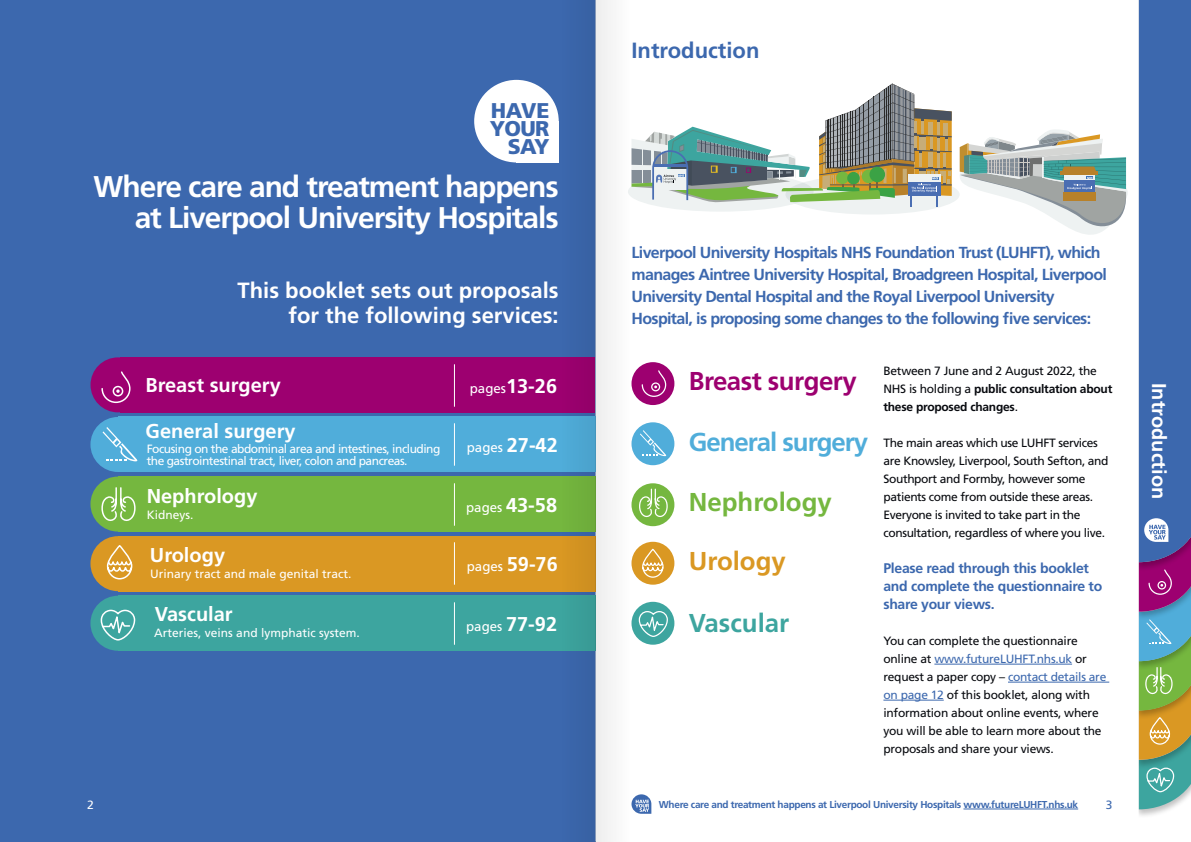
<style>
.page{position:relative;width:1191px;height:842px;background:#fff}
.page>*{position:absolute;margin:0;border:0;box-sizing:border-box;transform-origin:0 0}
.t1{font:700 29.9px/30.9px "Frutiger LT Std";letter-spacing:-.035em;color:#fff;text-align:right}
.t2{font:700 25.8px "Frutiger LT Std";letter-spacing:-.04em;color:#50adda}
.t3{font:700 25.8px "Frutiger LT Std";letter-spacing:-.02em;color:#9d0070}
.t4{font:700 25.8px "Frutiger LT Std";color:#75b73f}
.t5{font:700 25.8px "Frutiger LT Std";color:#3da59f}
.t6{font:700 25.8px "Frutiger LT Std";color:#da9823}
.t7{font:700 22px/25px "Frutiger LT Std";color:#fff;text-align:right}
.t8{font:700 22px "Frutiger LT Std";color:#3c68ae}
.t9{font:900 21.3px/18.2px "Frutiger LT Std";letter-spacing:-.03em;color:#3c68ae;text-align:right}
.t10{font:700 20px "Frutiger LT Std";color:#fff}
.t11{font:700 16px/22px "Frutiger LT Std";letter-spacing:-.04em;color:#3c68ae}
.t12{font:700 14px/18px "Frutiger LT Std";letter-spacing:-.02em;color:#3c68ae}
.t13{font:13.3px "Frutiger LT Std";color:#fff}
.t14{font:12px/18px "Frutiger LT Std";letter-spacing:-.02em;color:#07090e}
.t15{font:12px/12px "Frutiger LT Std";letter-spacing:-.04em;color:#fff}
.t16{font:12px "Frutiger LT Std";color:#fff}
.t17{font:12px "Frutiger LT Std";color:#3c68ae}
.t18{font:700 10px "Frutiger LT Std";letter-spacing:-.03em;color:#3c68ae}
.s1{font-weight:700;font-size:20px}
.s2{font-weight:700}
.s3{color:#3c68ae}
</style>
<div class="page">
<div style="left:52px;top:0;width:543px;height:842px;background:#3c68ae"></div>
<div style="left:1133px;top:709px;width:58px;height:110px;background:#000;opacity:.25"></div>
<div style="left:474px;top:80px;width:85px;height:82px;background:#fff;border-radius:50%"></div>
<div style="left:516px;top:121px;width:43px;height:41px;background:#fff"></div>
<svg style="left:632px;top:0;width:559px;height:814px"></svg>
<div style="left:121px;top:357px;width:474px;height:55px;background:#9d0070"></div>
<div style="left:90px;top:357px;width:56px;height:55px;background:#9d0070;border-radius:50%"></div>
<svg style="left:101px;top:371px;width:30px;height:33px"></svg>
<hr style="left:454px;top:364px;width:1px;height:43px;background:#fff">
<div style="left:90px;top:477px;width:55px;height:55px;background:#75b73f;border-radius:50%"></div>
<div style="left:118px;top:477px;width:477px;height:55px;background:#75b73f"></div>
<svg style="left:101px;top:487px;width:35px;height:34px"></svg>
<hr style="left:454px;top:483px;width:1px;height:43px;background:#fff">
<div style="left:90px;top:596px;width:55px;height:55px;background:#3da59f;border-radius:50%"></div>
<div style="left:118px;top:596px;width:477px;height:55px;background:#3da59f"></div>
<hr style="left:454px;top:602px;width:1px;height:43px;background:#fff">
<div style="left:90px;top:417px;width:55px;height:55px;background:#50adda;border-radius:50%"></div>
<div style="left:118px;top:417px;width:477px;height:55px;background:#50adda"></div>
<svg style="left:103px;top:427px;width:34px;height:34px"></svg>
<hr style="left:454px;top:423px;width:1px;height:43px;background:#fff">
<div style="left:90px;top:536px;width:55px;height:55px;background:#da9823;border-radius:50%"></div>
<div style="left:118px;top:536px;width:477px;height:55px;background:#da9823"></div>
<svg style="left:100px;top:546px;width:36px;height:95px"></svg>
<hr style="left:454px;top:542px;width:1px;height:43px;background:#fff">
<div style="left:595px;top:0;width:37px;height:842px;background:#f4f4f4"></div>
<svg style="left:559px;top:0;width:37px;height:842px"></svg>
<div style="left:0;top:0;width:54px;height:842px;background:#3c68ae"></div>
<h3 class="t9" style="left:490px;top:101px;width:61px">HAVE<br>YOUR<br>SAY</h3>
<h1 class="t1" style="left:94px;top:172px;width:466px">Where care and treatment happens at Liverpool University Hospitals</h1>
<h3 class="t7" style="left:237px;top:278px;width:323px">This booklet sets out proposals for the following services:</h3>
<h3 class="t10" style="left:146px;top:374px;width:137px">Breast surgery</h3>
<p class="t13" style="left:470px;top:381px;width:89px">pages<span class="s1">13-26</span></p>
<h3 class="t10" style="left:146px;top:419px;width:152px">General surgery</h3>
<p class="t15" style="left:147px;top:443px;width:295px">Focusing on the abdominal area and intestines, including the gastrointestinal tract, liver, colon and pancreas.</p>
<p class="t13" style="left:467px;top:440px;width:92px">pages <span class="s1">27-42</span></p>
<h3 class="t10" style="left:147px;top:484px;width:112px">Nephrology</h3>
<p class="t16" style="left:147px;top:507px;width:48px">Kidneys.</p>
<h3 class="t10" style="left:150px;top:543px;width:77px">Urology</h3>
<p class="t16" style="left:150px;top:566px;width:203px">Urinary tract and male genital tract.</p>
<p class="t13" style="left:466px;top:500px;width:92px">pages <span class="s1">43-58</span></p>
<p class="t13" style="left:467px;top:559px;width:92px">pages <span class="s1">59-76</span></p>
<h3 class="t10" style="left:155px;top:602px;width:79px">Vascular</h3>
<p class="t16" style="left:154px;top:626px;width:207px">Arteries, veins and lymphatic system.</p>
<p class="t13" style="left:466px;top:619px;width:92px">pages <span class="s1">77-92</span></p>
<h3 class="t8" style="left:631px;top:37px;width:129px">Introduction</h3>
<p class="t11" style="left:631px;top:242px;width:477px">Liverpool University Hospitals NHS Foundation Trust (LUHFT), which manages Aintree University Hospital, Broadgreen Hospital, Liverpool University Dental Hospital and the Royal Liverpool University Hospital, is proposing some changes to the following five services:</p>
<p class="t14" style="left:883px;top:362px;width:230px">Between 7 June and 2 August 2022, the<br>NHS is holding a <span class="s2">public consultation about these proposed changes</span>.</p>
<p class="t14" style="left:883px;top:434px;width:227px">The main areas which use LUHFT services are Knowsley, Liverpool, South Sefton, and Southport and Formby, however some patients come from outside these areas.<br>Everyone is invited to take part in the consultation, regardless of where you live.</p>
<p class="t12" style="left:883px;top:559px;width:220px">Please read through this booklet and complete the questionnaire to share your views.</p>
<p class="t14" style="left:883px;top:632px;width:224px">You can complete the questionnaire online at <span class="s3">www.futureLUHFT.nhs.uk</span> or request a paper copy – <span class="s3">contact details are on page 12</span> of this booklet, along with information about online events, where you will be able to learn more about the proposals and share your views.</p>
<h2 class="t3" style="left:688px;top:366px;width:169px">Breast surgery</h2>
<h2 class="t2" style="left:688px;top:426px;width:181px">General surgery</h2>
<h2 class="t4" style="left:688px;top:487px;width:145px">Nephrology</h2>
<h2 class="t6" style="left:688px;top:545px;width:99px">Urology</h2>
<h2 class="t5" style="left:688px;top:608px;width:102px">Vascular</h2>
<p class="t15" style="left:87px;top:799px;width:8px">2</p>
<p class="t18" style="left:659px;top:799px;width:421px">Where care and treatment happens at Liverpool University Hospitals www.futureLUHFT.nhs.uk</p>
<p class="t17" style="left:1105px;top:798px;width:8px">3</p>
<h3 class="t10" style="left:1171px;top:383px;width:118px;rotate:90deg">Introduction</h3>
</div>
